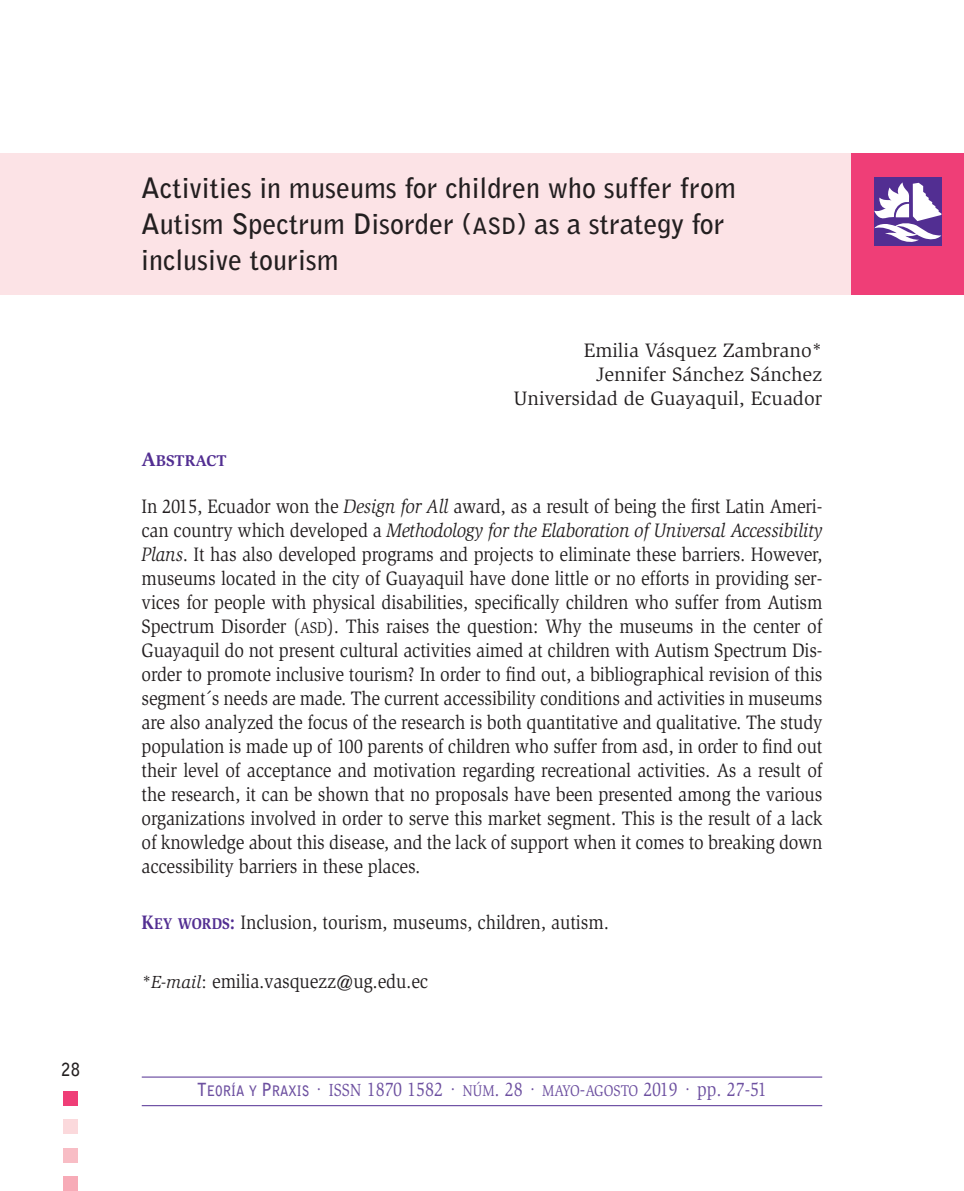
<style>
.page{position:relative;width:964px;height:1191px;background:#fff}
.page>*{position:absolute;margin:0;border:0;box-sizing:border-box;transform-origin:0 0}
.t1{font:700 28px/36px "Bell Gothic Std";color:#231f20}
.t2{font:20px/24px "Slimbach Std";letter-spacing:-.005em;color:#231f20;text-align:justify;scale:.9 1}
.t3{font:20px/24px "Slimbach Std";letter-spacing:-.005em;color:#231f20;text-align:right}
.t4{font:20px "Slimbach Std Book SC800";color:#6d50a0;scale:.87 1}
.t5{font:700 18px "Bell Gothic Std";color:#231f20;scale:.87 1}
.t6{font:16px "Slimbach Std Bold SC800";color:#522e92}
.s1{font-family:"Bell Gothic Std Bold SC800";font-weight:400;font-size:22.4px}
.s2{font-size:20px}
.s3{font-style:italic}
.s4{font-family:"Slimbach Std Book SC800";font-size:16px}
.s5{font-family:"Slimbach Std Bold SC800";color:#522e92}
.s6{font-family:"Slimbach Std Bold SC800";font-size:16px;color:#522e92}
.s7{font-size:18px}
.s8{font-style:italic;font-size:18px}
.s9{font-family:"Bell Gothic Std Bold SC800";font-size:18px}
.s10{font-family:"Bell Gothic Std Bold SC800";font-size:14.4px}
.s11{font-family:"Slimbach Std";font-size:18px}
.s12{font-size:16px}
.s13{font-family:"Slimbach Std"}
</style>
<div class="page">
<div style="left:64px;top:1091px;width:14px;height:14px;background:#ef3e77"></div>
<div style="left:64px;top:1176px;width:14px;height:15px;background:#f7abb7"></div>
<div style="left:64px;top:1119px;width:14px;height:15px;background:#fbd9dc"></div>
<div style="left:64px;top:1148px;width:14px;height:14px;background:#f8bdc5"></div>
<div style="left:0;top:153px;width:964px;height:142px;background:#fce3e6"></div>
<div style="left:851px;top:153px;width:113px;height:142px;background:#ef3e77"></div>
<hr style="left:142px;top:1076px;width:680px;height:1px;background:#522e92">
<hr style="left:142px;top:1105px;width:680px;height:1px;background:#522e92">
<div style="left:874px;top:177px;width:67px;height:68px;background:#522e92"></div>
<svg style="left:874px;top:182px;width:67px;height:60px"></svg>
<p class="t5" style="left:61px;top:1058px;width:23px">28</p>
<h1 class="t1" style="left:141px;top:170px;width:596px">Activities in museums for children who suffer from<br>Autism Spectrum Disorder (<span class="s1">ASD</span>) as a strategy for inclusive tourism</h1>
<p class="t3" style="left:514px;top:339px;width:310px">Emilia Vásquez Zambrano*<br>Jennifer Sánchez Sánchez<br>Universidad de Guayaquil, Ecuador</p>
<p class="t6" style="left:141px;top:451px;width:86px"><span class="s2">A</span>BSTRACT</p>
<p class="t2" style="left:141px;top:494px;width:758px">In 2015, Ecuador won the <span class="s3">Design for All</span> award, as a result of being the first Latin Ameri&shy;can country which developed a <span class="s3">Methodology for the Elaboration of Universal Accessibility Plans</span>. It has also developed programs and projects to eliminate these barriers. However, museums located in the city of Guayaquil have done little or no efforts in providing ser&shy;vices for people with physical disabilities, specifically children who suffer from Autism Spectrum Disorder (<span class="s4">ASD</span>). This raises the question: Why the museums in the center of Guayaquil do not present cultural activities aimed at children with Autism Spectrum Dis&shy;order to promote inclusive tourism? In order to find out, a bibliographical revision of this segment´s needs are made. The current accessibility conditions and activities in museums are also analyzed the focus of the research is both quantitative and qualitative. The study population is made up of 100 parents of children who suffer from asd, in order to find out their level of acceptance and motivation regarding recreational activities. As a result of the research, it can be shown that no proposals have been presented among the various organizations involved in order to serve this market segment. This is the result of a lack of knowledge about this disease, and the lack of support when it comes to breaking down accessibility barriers in these places.</p>
<p class="t2" style="left:141px;top:910px;width:521px"><span class="s5">K</span><span class="s6">EY WORDS</span><span class="s5">:</span> Inclusion, tourism, museums, children, autism.</p>
<p class="t2" style="left:142px;top:969px;width:319px"><span class="s7">*</span><span class="s8">E-mail</span><span class="s7">:</span> emilia.vasquezz@ug.edu.ec</p>
<p class="t4" style="left:197px;top:1078px;width:656px"><span class="s9">T</span><span class="s10">EORÍA Y</span> <span class="s9">P</span><span class="s10">RAXIS</span> · <span class="s11">ISSN</span> 1870 1582 · <span class="s12">NÚM</span>. 28 · <span class="s12">MAYO</span>-<span class="s12">AGOSTO</span> 2019 · <span class="s13">pp</span>. 27-51</p>
</div>
